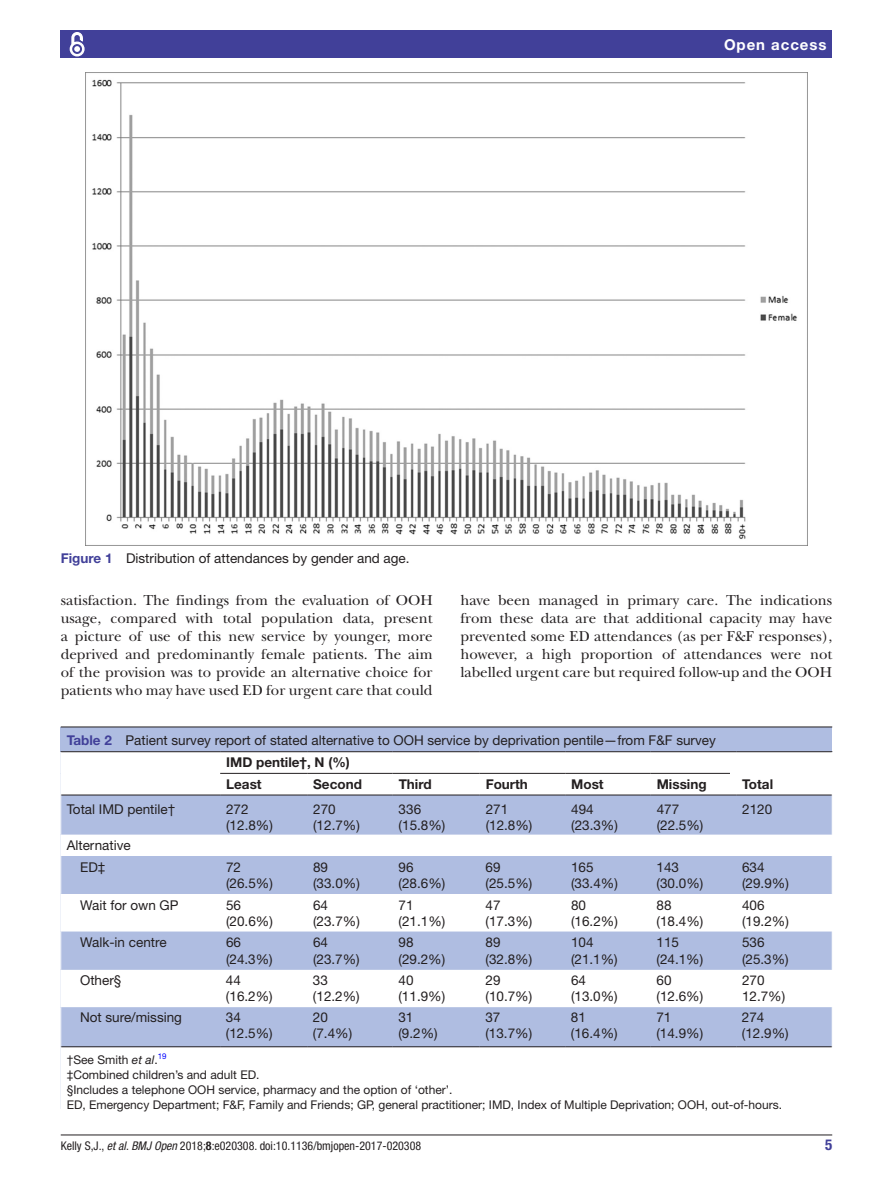
<style>
.page{position:relative;width:893px;height:1191px;background:#fff}
.page>*{position:absolute;margin:0;border:0;box-sizing:border-box;transform-origin:0 0}
.t1{font:15px/18px "New Baskerville";color:#231f20;text-align:justify}
.t2{font:700 15px "Helvetica Neue LT Std";letter-spacing:.065em;color:#fff}
.t3{font:700 condensed 15px "Helvetica Neue LT Std";color:#414099}
.t4{font:13.5px/16.2px "Helvetica Neue LT Std";color:#231f20}
.t5{font:700 13.5px "Helvetica Neue LT Std";color:#231f20}
.t6{font:12px/15px "Helvetica Neue LT Std";color:#231f20}
.t7{font:condensed 12px "Helvetica Neue LT Std";color:#231f20}
.s1{font-weight:700;color:#414099}
.s2{font-weight:700}
.s3{font-style:italic}
</style>
<div class="page">
<hr style="left:61px;top:1134px;width:771px;height:1px;background:#231f20">
<div style="left:61px;top:31px;width:771px;height:27px;background:#414099"></div>
<svg style="left:69px;top:32px;width:16px;height:25px"></svg>
<img style="left:85px;top:73px;width:723px;height:472px">
<div style="left:61px;top:727px;width:771px;height:382px;background:#afbde1"></div>
<hr style="left:61px;top:726px;width:771px;height:1px;background:#231f20">
<div style="left:61px;top:752px;width:771px;height:357px;background:#fff"></div>
<svg style="left:61px;top:795px;width:771px;height:251px"></svg>
<hr style="left:61px;top:794px;width:159px;height:1px;background:#231f20">
<hr style="left:736px;top:794px;width:96px;height:1px;background:#231f20">
<hr style="left:61px;top:751px;width:159px;height:1px;background:#231f20">
<hr style="left:220px;top:751px;width:87px;height:1px;background:#231f20">
<hr style="left:307px;top:751px;width:86px;height:1px;background:#231f20">
<hr style="left:393px;top:751px;width:87px;height:1px;background:#231f20">
<hr style="left:480px;top:751px;width:85px;height:1px;background:#231f20">
<hr style="left:565px;top:751px;width:86px;height:1px;background:#231f20">
<hr style="left:651px;top:751px;width:85px;height:1px;background:#231f20">
<hr style="left:736px;top:751px;width:96px;height:1px;background:#231f20">
<hr style="left:220px;top:773px;width:87px;height:1px;background:#231f20">
<hr style="left:220px;top:794px;width:87px;height:1px;background:#231f20">
<hr style="left:307px;top:773px;width:86px;height:1px;background:#231f20">
<hr style="left:307px;top:794px;width:86px;height:1px;background:#231f20">
<hr style="left:393px;top:773px;width:87px;height:1px;background:#231f20">
<hr style="left:393px;top:794px;width:87px;height:1px;background:#231f20">
<hr style="left:480px;top:773px;width:85px;height:1px;background:#231f20">
<hr style="left:480px;top:794px;width:85px;height:1px;background:#231f20">
<hr style="left:565px;top:773px;width:86px;height:1px;background:#231f20">
<hr style="left:565px;top:794px;width:86px;height:1px;background:#231f20">
<hr style="left:651px;top:773px;width:85px;height:1px;background:#231f20">
<hr style="left:651px;top:794px;width:85px;height:1px;background:#231f20">
<hr style="left:220px;top:1046px;width:87px;height:1px;background:#231f20">
<hr style="left:307px;top:1046px;width:86px;height:1px;background:#231f20">
<hr style="left:393px;top:1046px;width:87px;height:1px;background:#231f20">
<hr style="left:480px;top:1046px;width:85px;height:1px;background:#231f20">
<hr style="left:565px;top:1046px;width:86px;height:1px;background:#231f20">
<hr style="left:651px;top:1046px;width:85px;height:1px;background:#231f20">
<hr style="left:61px;top:1046px;width:159px;height:1px;background:#231f20">
<hr style="left:736px;top:1046px;width:96px;height:1px;background:#231f20">
<svg style="left:60px;top:752px;width:1px;height:43px"></svg>
<svg style="left:60px;top:834px;width:1px;height:22px"></svg>
<hr style="left:67px;top:1063px;width:765px;height:2px;background:#fff">
<hr style="left:67px;top:1078px;width:765px;height:2px;background:#fff">
<hr style="left:67px;top:1093px;width:765px;height:2px;background:#fff">
<hr style="left:67px;top:1108px;width:765px;height:2px;background:#fff">
<svg style="left:730px;top:771px;width:6px;height:4px"></svg>
<p class="t4" style="left:61px;top:550px;width:350px"><span class="s1">Figure 1</span> Distribution of attendances by gender and age.</p>
<p class="t2" style="left:724px;top:35px;width:104px">Open access</p>
<p class="t1" style="left:61px;top:591px;width:373px">satisfaction. The findings from the evaluation of OOH usage, compared with total population data, present a picture of use of this new service by younger, more deprived and predominantly female patients. The aim of the provision was to provide an alternative choice for patients who may have used ED for urgent care that could</p>
<p class="t1" style="left:460px;top:591px;width:373px">have been managed in primary care. The indications from these data are that additional capacity may have prevented some ED attendances (as per F&amp;F responses), however, a high proportion of attendances were not labelled urgent care but required follow-up and the OOH</p>
<p class="t4" style="left:226px;top:729px;width:491px;line-height:21.9px;text-indent:-159px"><span class="s1">Table 2</span> Patient survey report of stated alternative to OOH service by deprivation pentile—from F&amp;F survey<br><span class="s2">IMD pentile†, N (%)<br>Least</span></p>
<p class="t5" style="left:313px;top:776px;width:50px">Second</p>
<p class="t5" style="left:399px;top:776px;width:34px">Third</p>
<p class="t5" style="left:486px;top:776px;width:44px">Fourth</p>
<p class="t5" style="left:571px;top:776px;width:34px">Most</p>
<p class="t5" style="left:657px;top:776px;width:51px">Missing</p>
<p class="t5" style="left:742px;top:776px;width:32px">Total</p>
<p class="t4" style="left:67px;top:800px;width:110px">Total IMD pentile†</p>
<p class="t4" style="left:226px;top:800px;width:48px">272 (12.8%)</p>
<p class="t4" style="left:313px;top:800px;width:48px">270 (12.7%)</p>
<p class="t4" style="left:399px;top:800px;width:48px">336 (15.8%)</p>
<p class="t4" style="left:486px;top:800px;width:48px">271 (12.8%)</p>
<p class="t4" style="left:571px;top:800px;width:48px">494 (23.3%)</p>
<p class="t4" style="left:657px;top:800px;width:48px">477 (22.5%)</p>
<p class="t4" style="left:742px;top:800px;width:32px">2120</p>
<p class="t4" style="left:80px;top:834px;width:52px;line-height:21.6px;text-indent:-14px">Alternative<br>ED‡</p>
<p class="t4" style="left:226px;top:858px;width:48px">72 (26.5%)</p>
<p class="t4" style="left:313px;top:858px;width:48px">89 (33.0%)</p>
<p class="t4" style="left:399px;top:858px;width:48px">96 (28.6%)</p>
<p class="t4" style="left:486px;top:858px;width:48px">69 (25.5%)</p>
<p class="t4" style="left:571px;top:858px;width:48px">165 (33.4%)</p>
<p class="t4" style="left:657px;top:858px;width:48px">143 (30.0%)</p>
<p class="t4" style="left:742px;top:858px;width:48px">634 (29.9%)</p>
<p class="t4" style="left:80px;top:896px;width:100px">Wait for own GP</p>
<p class="t4" style="left:226px;top:896px;width:48px">56 (20.6%)</p>
<p class="t4" style="left:313px;top:896px;width:48px">64 (23.7%)</p>
<p class="t4" style="left:399px;top:896px;width:48px">71 (21.1%)</p>
<p class="t4" style="left:486px;top:896px;width:48px">47 (17.3%)</p>
<p class="t4" style="left:571px;top:896px;width:48px">80 (16.2%)</p>
<p class="t4" style="left:657px;top:896px;width:48px">88 (18.4%)</p>
<p class="t4" style="left:742px;top:896px;width:48px">406 (19.2%)</p>
<p class="t4" style="left:80px;top:934px;width:88px">Walk-in centre</p>
<p class="t4" style="left:226px;top:934px;width:48px">66 (24.3%)</p>
<p class="t4" style="left:313px;top:934px;width:48px">64 (23.7%)</p>
<p class="t4" style="left:399px;top:934px;width:48px">98 (29.2%)</p>
<p class="t4" style="left:485px;top:934px;width:48px">89 (32.8%)</p>
<p class="t4" style="left:571px;top:934px;width:48px">104 (21.1%)</p>
<p class="t4" style="left:656px;top:934px;width:48px">115 (24.1%)</p>
<p class="t4" style="left:742px;top:934px;width:48px">536 (25.3%)</p>
<p class="t4" style="left:80px;top:972px;width:43px">Other§</p>
<p class="t4" style="left:226px;top:972px;width:48px">44 (16.2%)</p>
<p class="t4" style="left:313px;top:972px;width:48px">33 (12.2%)</p>
<p class="t4" style="left:398px;top:972px;width:48px">40 (11.9%)</p>
<p class="t4" style="left:485px;top:972px;width:48px">29 (10.7%)</p>
<p class="t4" style="left:571px;top:972px;width:48px">64 (13.0%)</p>
<p class="t4" style="left:656px;top:972px;width:48px">60 (12.6%)</p>
<p class="t4" style="left:742px;top:972px;width:45px">270<br>12.7%)</p>
<p class="t4" style="left:80px;top:1008px;width:104px">Not sure/missing</p>
<p class="t4" style="left:226px;top:1008px;width:48px">34 (12.5%)</p>
<p class="t4" style="left:313px;top:1008px;width:41px">20 (7.4%)</p>
<p class="t4" style="left:398px;top:1008px;width:41px">31 (9.2%)</p>
<p class="t4" style="left:485px;top:1008px;width:48px">37 (13.7%)</p>
<p class="t4" style="left:571px;top:1008px;width:48px">81 (16.4%)</p>
<p class="t4" style="left:656px;top:1008px;width:48px">71 (14.9%)</p>
<p class="t4" style="left:742px;top:1008px;width:48px">274 (12.9%)</p>
<p class="t6" style="left:67px;top:1052px;width:717px">†See Smith <span class="s3">et al</span>.<sup>19<br></sup>‡Combined children’s and adult ED.<br>§Includes a telephone OOH service, pharmacy and the option of ‘other’.<br>ED, Emergency Department; F&amp;F, Family and Friends; GP, general practitioner; IMD, Index of Multiple Deprivation; OOH, out-of-hours.</p>
<p class="t7" style="left:61px;top:1138px;width:362px">Kelly S,J., <span class="s3">et al</span>. <span class="s3">BMJ Open</span> 2018;<span class="s2">8</span>:e020308. doi:10.1136/bmjopen-2017-020308</p>
<p class="t3" style="left:825px;top:1135px;width:9px">5</p>
</div>
